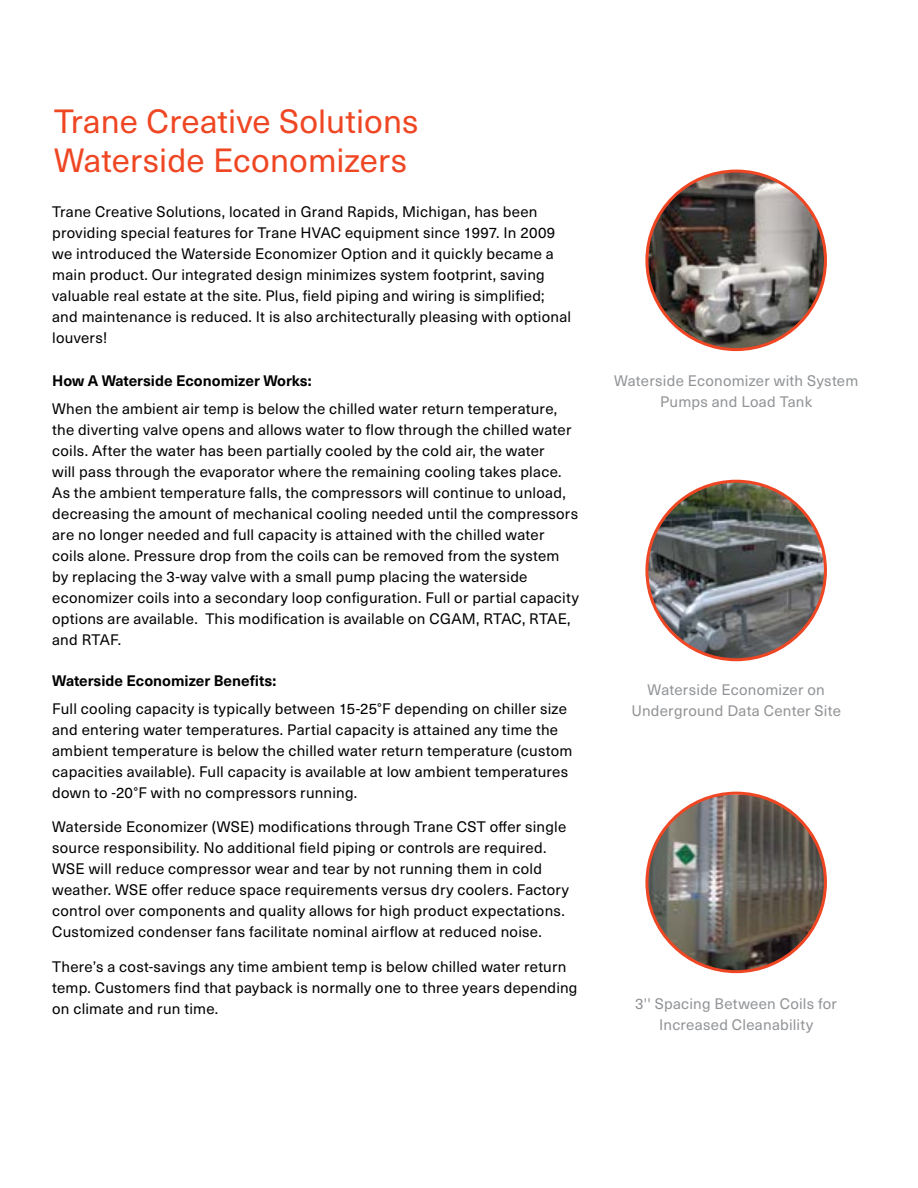
<style>
.page{position:relative;width:918px;height:1188px;background:#fff}
.page>*{position:absolute;margin:0;border:0;box-sizing:border-box;transform-origin:0 0}
.t1{font:33px/39px "Neue Haas Unica W1 G";letter-spacing:.005em;color:#ef4623}
.t2{font:15px/21px "Neue Haas Unica W1 G";letter-spacing:.015em;color:#000}
.t3{font:15px/21px "Neue Haas Unica W1 G";letter-spacing:.015em;color:#919396;text-align:center}
.t4{font:700 15px "Neue Haas Unica W1 G";color:#000}
</style>
<div class="page">
<img style="left:647px;top:171px;width:178px;height:179px;border-radius:87px">
<img style="left:647px;top:481px;width:178px;height:179px;border-radius:89px">
<img style="left:648px;top:794px;width:177px;height:178px">
<h1 class="t1" style="left:54px;top:100px;width:366px">Trane Creative Solutions<br>Waterside Economizers</h1>
<p class="t2" style="left:52px;top:200px;width:520px">Trane Creative Solutions, located in Grand Rapids, Michigan, has been providing special features for Trane HVAC equipment since 1997. In 2009 we introduced the Waterside Economizer Option and it quickly became a main product. Our integrated design minimizes system footprint, saving valuable real estate at the site. Plus, field piping and wiring is simplified; and maintenance is reduced. It is also architecturally pleasing with optional louvers!</p>
<p class="t4" style="left:52px;top:369px;width:261px">How A Waterside Economizer Works:</p>
<p class="t2" style="left:52px;top:397px;width:528px">When the ambient air temp is below the chilled water return temperature, the diverting valve opens and allows water to flow through the chilled water coils. After the water has been partially cooled by the cold air, the water<br>will pass through the evaporator where the remaining cooling takes place.<br>As the ambient temperature falls, the compressors will continue to unload, decreasing the amount of mechanical cooling needed until the compressors are no longer needed and full capacity is attained with the chilled water coils alone. Pressure drop from the coils can be removed from the system by replacing the 3-way valve with a small pump placing the waterside economizer coils into a secondary loop configuration. Full or partial capacity options are available. This modification is available on CGAM, RTAC, RTAE, and RTAF.</p>
<p class="t4" style="left:52px;top:669px;width:226px">Waterside Economizer Benefits:</p>
<p class="t2" style="left:52px;top:697px;width:522px">Full cooling capacity is typically between 15-25°F depending on chiller size and entering water temperatures. Partial capacity is attained any time the ambient temperature is below the chilled water return temperature (custom capacities available). Full capacity is available at low ambient temperatures down to -20°F with no compressors running.</p>
<p class="t2" style="left:52px;top:815px;width:518px">Waterside Economizer (WSE) modifications through Trane CST offer single source responsibility. No additional field piping or controls are required.<br>WSE will reduce compressor wear and tear by not running them in cold weather. WSE offer reduce space requirements versus dry coolers. Factory control over components and quality allows for high product expectations.<br>Customized condenser fans facilitate nominal airflow at reduced noise.</p>
<p class="t2" style="left:52px;top:955px;width:527px">There’s a cost-savings any time ambient temp is below chilled water return temp. Customers find that payback is normally one to three years depending on climate and run time.</p>
<p class="t3" style="left:614px;top:369px;width:246px">Waterside Economizer with System<br>Pumps and Load Tank</p>
<p class="t3" style="left:631px;top:679px;width:211px">Waterside Economizer on<br>Underground Data Center Site</p>
<p class="t3" style="left:635px;top:992px;width:203px">3'' Spacing Between Coils for<br>Increased Cleanability</p>
</div>
